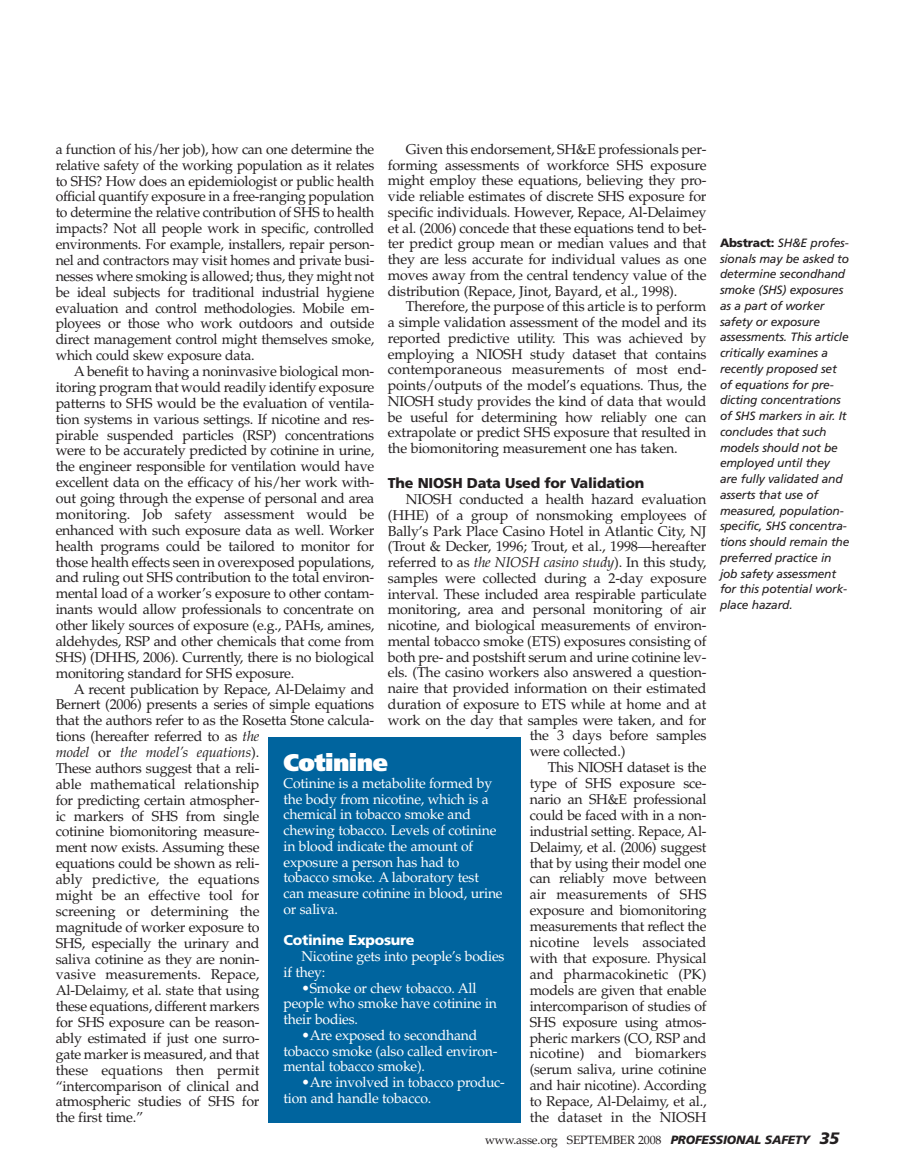
<style>
.page{position:relative;width:906px;height:1176px;background:#fff}
.page>*{position:absolute;margin:0;border:0;box-sizing:border-box;transform-origin:0 0}
.t1{font:900 24px "Frutiger";letter-spacing:-.02em;color:#fff}
.t2{font:14.25px/15.9px "Palatino";letter-spacing:-.02em;color:#231f20;text-align:justify}
.t3{font:14.25px/15.8px "Palatino";letter-spacing:-.015em;color:#fff}
.t4{font:14.25px "Palatino";color:#231f20}
.t5{font:900 14.25px "Frutiger";letter-spacing:-.02em;color:#231f20}
.t6{font:900 14.25px "Frutiger";letter-spacing:-.02em;color:#fff}
.t7{font:italic 12px/15.8px "Frutiger";letter-spacing:-.015em;color:#231f20}
.t8{font:12px "Palatino";letter-spacing:-.015em;color:#231f20}
.s1{font-style:italic}
.s2{font-weight:900;font-style:normal}
.s3{font-family:"Frutiger";font-weight:900;font-style:italic}
.s4{font-family:"Frutiger";font-weight:900;font-style:italic;font-size:16.5px}
</style>
<div class="page">
<div style="left:268px;top:737px;width:253px;height:386px;background:#00649e"></div>
<p class="t2" style="left:56px;top:143px;width:320px">a function of his/her job), how can one determine the relative safety of the working population as it relates to SHS? How does an epidemiologist or public health official quantify exposure in a free-ranging population to determine the relative contribution of SHS to health impacts? Not all people work in specific, controlled environments. For example, installers, repair person&shy;nel and contractors may visit homes and private busi&shy;nesses where smoking is allowed; thus, they might not be ideal subjects for traditional industrial hygiene evaluation and control methodologies. Mobile em&shy;ployees or those who work outdoors and outside direct management control might themselves smoke, which could skew exposure data.</p>
<p class="t2" style="left:56px;top:365px;width:320px;text-indent:18px">A benefit to having a noninvasive biological mon&shy;itoring program that would readily identify exposure patterns to SHS would be the evaluation of ventila&shy;tion systems in various settings. If nicotine and res&shy;pirable suspended particles (RSP) concentrations were to be accurately predicted by cotinine in urine, the engineer responsible for ventilation would have excellent data on the efficacy of his/her work with&shy;out going through the expense of personal and area monitoring. Job safety assessment would be enhanced with such exposure data as well. Worker health programs could be tailored to monitor for those health effects seen in overexposed populations, and ruling out SHS contribution to the total environ&shy;mental load of a worker’s exposure to other contam&shy;inants would allow professionals to concentrate on other likely sources of exposure (e.g., PAHs, amines, aldehydes, RSP and other chemicals that come from SHS) (DHHS, 2006). Currently, there is no biological monitoring standard for SHS exposure.</p>
<p class="t2" style="left:56px;top:682px;width:320px;text-align:left;text-indent:18px">A recent publication by Repace, Al-Delaimy and Bernert (2006) presents a series of simple equations that the authors refer to as the Rosetta Stone calcula&shy;tions (hereafter referred to as <span class="s1">the<br>model</span> or <span class="s1">the model’s equations</span>).<br>These authors suggest that a reli-<br>able mathematical relationship<br>for predicting certain atmospher-<br>ic markers of SHS from single<br>cotinine biomonitoring measure-<br>ment now exists. Assuming these<br>equations could be shown as reli-<br>ably predictive, the equations<br>might be an effective tool for<br>screening or determining the<br>magnitude of worker exposure to<br>SHS, especially the urinary and<br>saliva cotinine as they are nonin-<br>vasive measurements. Repace,<br>Al-Delaimy, et al. state that using<br>these equations, different markers<br>for SHS exposure can be reason-<br>ably estimated if just one surro-<br>gate marker is measured, and that<br>these equations then permit<br>“intercomparison of clinical and<br>atmospheric studies of SHS for<br>the first time.”</p>
<p class="t2" style="left:388px;top:143px;width:320px;text-indent:18px">Given this endorsement, SH&amp;E professionals per&shy;forming assessments of workforce SHS exposure might employ these equations, believing they pro&shy;vide reliable estimates of discrete SHS exposure for specific individuals. However, Repace, Al-Delaimey et al. (2006) concede that these equations tend to bet&shy;ter predict group mean or median values and that they are less accurate for individual values as one moves away from the central tendency value of the distribution (Repace, Jinot, Bayard, et al., 1998).</p>
<p class="t2" style="left:388px;top:300px;width:320px;text-indent:18px">Therefore, the purpose of this article is to perform a simple validation assessment of the model and its reported predictive utility. This was achieved by employing a NIOSH study dataset that contains contemporaneous measurements of most end&shy;points/outputs of the model’s equations. Thus, the NIOSH study provides the kind of data that would be useful for determining how reliably one can extrapolate or predict SHS exposure that resulted in the biomonitoring measurement one has taken.</p>
<p class="t5" style="left:388px;top:477px;width:258px">The NIOSH Data Used for Validation</p>
<p class="t2" style="left:406px;top:493px;width:302px">NIOSH conducted a health hazard evaluation</p>
<p class="t2" style="left:388px;top:509px;width:320px">(HHE) of a group of nonsmoking employees of</p>
<p class="t2" style="left:388px;top:524px;width:320px">Bally’s Park Place Casino Hotel in Atlantic City, NJ</p>
<p class="t2" style="left:388px;top:540px;width:320px">(Trout &amp; Decker, 1996; Trout, et al., 1998—hereafter</p>
<p class="t2" style="left:388px;top:556px;width:320px">referred to as <span class="s1">the NIOSH casino study</span>). In this study,</p>
<p class="t2" style="left:388px;top:572px;width:320px">samples were collected during a 2-day exposure</p>
<p class="t2" style="left:388px;top:587px;width:320px">interval. These included area respirable particulate</p>
<p class="t2" style="left:388px;top:603px;width:320px">monitoring, area and personal monitoring of air</p>
<p class="t2" style="left:388px;top:619px;width:320px">nicotine, and biological measurements of environ-</p>
<p class="t2" style="left:388px;top:634px;width:320px">mental tobacco smoke (ETS) exposures consisting of</p>
<p class="t2" style="left:388px;top:650px;width:320px">both pre- and postshift serum and urine cotinine lev-</p>
<p class="t2" style="left:388px;top:666px;width:320px">els. (The casino workers also answered a question-</p>
<p class="t2" style="left:388px;top:682px;width:320px">naire that provided information on their estimated</p>
<p class="t2" style="left:388px;top:697px;width:320px">duration of exposure to ETS while at home and at</p>
<p class="t2" style="left:388px;top:713px;width:320px">work on the day that samples were taken, and for</p>
<p class="t2" style="left:529px;top:729px;width:178px">the 3 days before samples</p>
<p class="t2" style="left:529px;top:745px;width:97px">were collected.)</p>
<p class="t2" style="left:547px;top:761px;width:160px">This NIOSH dataset is the</p>
<p class="t2" style="left:529px;top:777px;width:178px">type of SHS exposure sce-</p>
<p class="t2" style="left:529px;top:793px;width:178px">nario an SH&amp;E professional</p>
<p class="t2" style="left:529px;top:808px;width:178px">could be faced with in a non-</p>
<p class="t2" style="left:529px;top:824px;width:178px">industrial setting. Repace, Al-</p>
<p class="t2" style="left:529px;top:840px;width:178px">Delaimy, et al. (2006) suggest</p>
<p class="t2" style="left:529px;top:856px;width:178px">that by using their model one</p>
<p class="t2" style="left:529px;top:872px;width:178px">can reliably move between</p>
<p class="t4" style="left:529px;top:889px;width:178px">air measurements of SHS</p>
<p class="t2" style="left:529px;top:904px;width:178px">exposure and biomonitoring</p>
<p class="t2" style="left:529px;top:920px;width:178px">measurements that reflect the</p>
<p class="t4" style="left:529px;top:936px;width:178px">nicotine levels associated</p>
<p class="t2" style="left:529px;top:952px;width:178px">with that exposure. Physical</p>
<p class="t4" style="left:529px;top:968px;width:178px">and pharmacokinetic (PK)</p>
<p class="t2" style="left:529px;top:983px;width:178px">models are given that enable</p>
<p class="t2" style="left:529px;top:999px;width:178px">intercomparison of studies of</p>
<p class="t2" style="left:529px;top:1015px;width:178px">SHS exposure using atmos-</p>
<p class="t2" style="left:529px;top:1031px;width:178px">pheric markers (CO, RSP and</p>
<p class="t4" style="left:529px;top:1048px;width:178px">nicotine) and biomarkers</p>
<p class="t2" style="left:529px;top:1063px;width:178px">(serum saliva, urine cotinine</p>
<p class="t2" style="left:529px;top:1079px;width:178px">and hair nicotine). According</p>
<p class="t2" style="left:529px;top:1095px;width:178px">to Repace, Al-Delaimy, et al.,</p>
<p class="t4" style="left:529px;top:1111px;width:178px">the dataset in the NIOSH</p>
<h1 class="t1" style="left:283px;top:752px;width:106px">Cotinine</h1>
<p class="t3" style="left:283px;top:776px;width:220px">Cotinine is a metabolite formed by the body from nicotine, which is a chemical in tobacco smoke and chewing tobacco. Levels of cotinine in blood indicate the amount of exposure a person has had to tobacco smoke. A laboratory test can measure cotinine in blood, urine or saliva.</p>
<p class="t6" style="left:283px;top:934px;width:133px">Cotinine Exposure</p>
<p class="t3" style="left:283px;top:950px;width:222px;text-indent:18px">Nicotine gets into people’s bodies if they:</p>
<p class="t3" style="left:283px;top:981px;width:215px;text-indent:18px">•Smoke or chew tobacco. All people who smoke have cotinine in their bodies.</p>
<p class="t3" style="left:283px;top:1028px;width:215px;text-indent:18px">•Are exposed to secondhand tobacco smoke (also called environ&shy;mental tobacco smoke).</p>
<p class="t3" style="left:283px;top:1076px;width:223px;text-indent:18px">•Are involved in tobacco produc&shy;tion and handle tobacco.</p>
<p class="t7" style="left:719px;top:236px;width:131px"><span class="s2">Abstract:</span> SH&amp;E profes&shy;sionals may be asked to determine secondhand smoke (SHS) exposures as a part of worker safety or exposure assessments. This article critically examines a recently proposed set of equations for pre&shy;dicting concentrations of SHS markers in air. It concludes that such models should not be employed until they are fully validated and asserts that use of measured, population&shy;specific, SHS concentra&shy;tions should remain the preferred practice in job safety assessment for this potential work&shy;place hazard.</p>
<p class="t8" style="left:485px;top:1135px;width:355px">www.asse.org SEPTEMBER 2008 <span class="s3">PROFESSIONAL SAFETY</span> <span class="s4">35</span></p>
</div>
